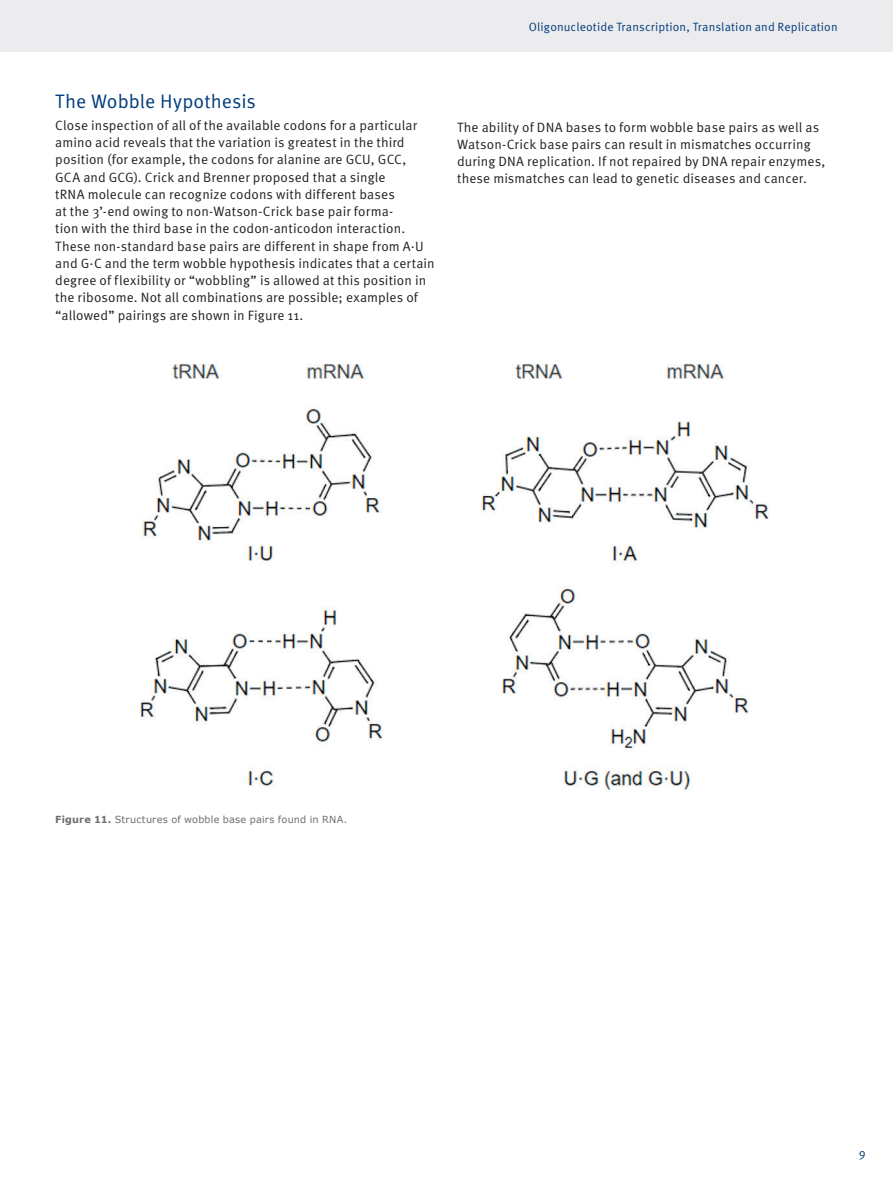
<style>
.page{position:relative;width:893px;height:1187px;background:#fff}
.page>*{position:absolute;margin:0;border:0;box-sizing:border-box;transform-origin:0 0}
.t1{font:19.5px "Meta OT Norm";color:#013c7b}
.t2{font:13.5px/17.2px "Meta OT Norm";letter-spacing:.005em;color:#231f20}
.t3{font:12px "Meta OT Norm";letter-spacing:.01em;color:#013c7b}
.t4{font:9.75px "Verdana";letter-spacing:.02em;color:#6c6d70}
.s1{font-weight:700}
</style>
<div class="page">
<div style="left:0;top:0;width:893px;height:51px;background:#ececee"></div>
<img style="left:140px;top:363px;width:629px;height:427px">
<p class="t3" style="left:529px;top:20px;width:310px">Oligonucleotide Transcription, Translation and Replication</p>
<h1 class="t1" style="left:55px;top:90px;width:202px">The Wobble Hypothesis</h1>
<p class="t2" style="left:55px;top:117px;width:381px">Close inspection of all of the available codons for a particular amino acid reveals that the variation is greatest in the third position (for example, the codons for alanine are GCU, GCC,<br>GCA and GCG). Crick and Brenner proposed that a single<br>tRNA molecule can recognize codons with different bases<br>at the 3’-end owing to non-Watson-Crick base pair forma-<br>tion with the third base in the codon-anticodon interaction.<br>These non-standard base pairs are different in shape from A·U and G·C and the term wobble hypothesis indicates that a certain degree of flexibility or “wobbling” is allowed at this position in the ribosome. Not all combinations are possible; examples of “allowed” pairings are shown in Figure 11.</p>
<p class="t2" style="left:457px;top:119px;width:370px">The ability of DNA bases to form wobble base pairs as well as Watson-Crick base pairs can result in mismatches occurring during DNA replication. If not repaired by DNA repair enzymes, these mismatches can lead to genetic diseases and cancer.</p>
<p class="t4" style="left:55px;top:813px;width:293px"><span class="s1">Figure 11.</span> Structures of wobble base pairs found in RNA.</p>
<p class="t3" style="left:859px;top:1148px;width:8px">9</p>
</div>
